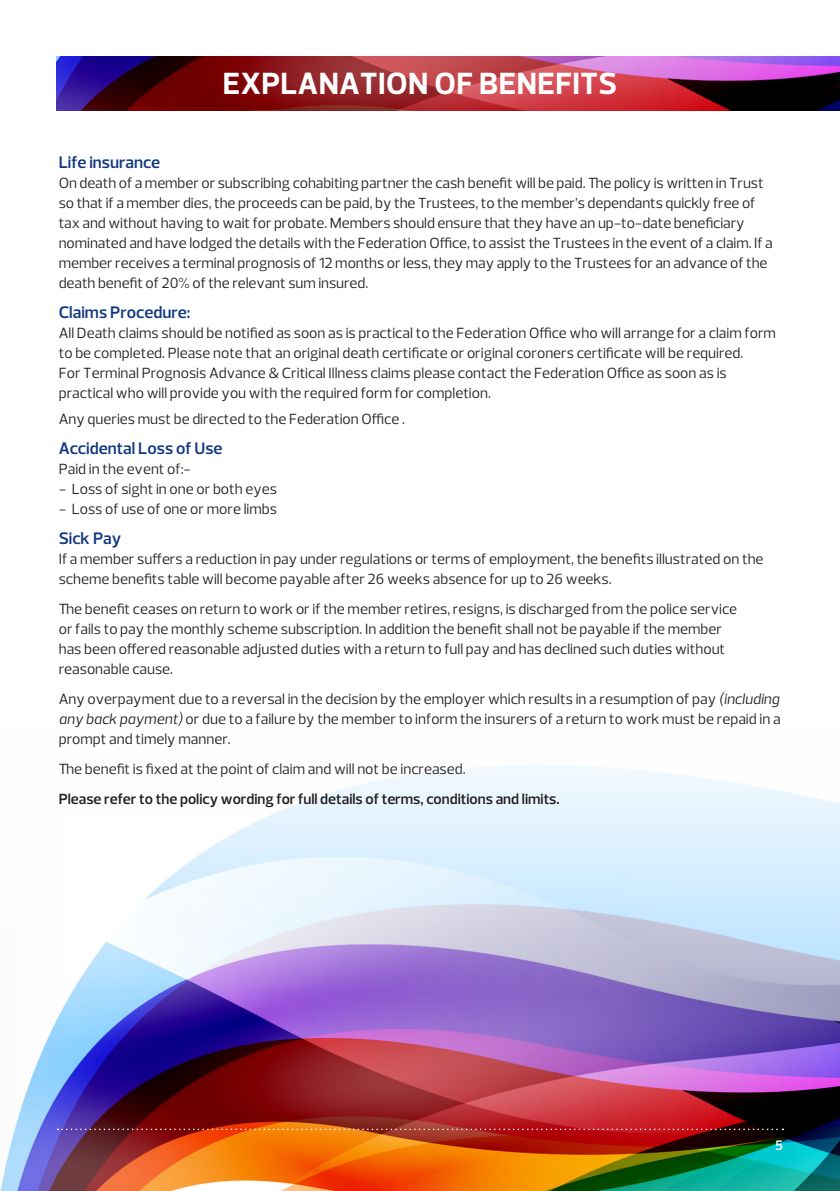
<style>
.page{position:relative;width:840px;height:1191px;background:#fff}
.page>*{position:absolute;margin:0;border:0;box-sizing:border-box;transform-origin:0 0}
.t1{font:700 31.2px "Prelo";letter-spacing:.015em;color:#fff}
.t2{font:600 17px "Prelo";color:#113880}
.t3{font:15px/20px "Prelo";color:#231f20}
.t4{font:600 15px "Prelo";color:#231f20}
.t5{font:600 14px "Prelo";color:#fff}
.s1{font-style:italic}
</style>
<div class="page">
<img style="left:0;top:992px;width:839px;height:199px">
<svg style="left:72px;top:765px;width:767px;height:227px"></svg>
<svg style="left:57px;top:1128px;width:726px;height:2px"></svg>
<img style="left:57px;top:57px;width:782px;height:53px">
<p class="t1" style="left:222px;top:64px;width:396px">EXPLANATION OF BENEFITS</p>
<p class="t2" style="left:59px;top:152px;width:103px">Life insurance</p>
<p class="t3" style="left:59px;top:173px;width:715px">On death of a member or subscribing cohabiting partner the cash benefit will be paid. The policy is written in Trust so that if a member dies, the proceeds can be paid, by the Trustees, to the member’s dependants quickly free of tax and without having to wait for probate. Members should ensure that they have an up-to-date beneficiary nominated and have lodged the details with the Federation Office, to assist the Trustees in the event of a claim. If a member receives a terminal prognosis of 12 months or less, they may apply to the Trustees for an advance of the death benefit of 20% of the relevant sum insured.</p>
<p class="t2" style="left:59px;top:302px;width:133px">Claims Procedure:</p>
<p class="t3" style="left:59px;top:323px;width:718px">All Death claims should be notified as soon as is practical to the Federation Office who will arrange for a claim form to be completed. Please note that an original death certificate or original coroners certificate will be required.</p>
<p class="t3" style="left:59px;top:363px;width:669px">For Terminal Prognosis Advance &amp; Critical Illness claims please contact the Federation Office as soon as is practical who will provide you with the required form for completion.</p>
<p class="t3" style="left:59px;top:409px;width:347px">Any queries must be directed to the Federation Office .</p>
<p class="t2" style="left:59px;top:438px;width:165px">Accidental Loss of Use</p>
<p class="t3" style="left:59px;top:459px;width:134px">Paid in the event of:-</p>
<p class="t3" style="left:59px;top:479px;width:220px">- Loss of sight in one or both eyes</p>
<p class="t3" style="left:59px;top:499px;width:220px">- Loss of use of one or more limbs</p>
<p class="t2" style="left:59px;top:528px;width:64px">Sick Pay</p>
<p class="t3" style="left:59px;top:549px;width:706px">If a member suffers a reduction in pay under regulations or terms of employment, the benefits illustrated on the scheme benefits table will become payable after 26 weeks absence for up to 26 weeks.</p>
<p class="t3" style="left:59px;top:599px;width:679px">The benefit ceases on return to work or if the member retires, resigns, is discharged from the police service</p>
<p class="t3" style="left:59px;top:619px;width:664px">or fails to pay the monthly scheme subscription. In addition the benefit shall not be payable if the member</p>
<p class="t3" style="left:59px;top:639px;width:667px">has been offered reasonable adjusted duties with a return to full pay and has declined such duties without reasonable cause.</p>
<p class="t3" style="left:59px;top:689px;width:723px;text-align:justify">Any overpayment due to a reversal in the decision by the employer which results in a resumption of pay <span class="s1">(including any back payment)</span> or due to a failure by the member to inform the insurers of a return to work must be repaid in a prompt and timely manner.</p>
<p class="t3" style="left:59px;top:759px;width:408px">The benefit is fixed at the point of claim and will not be increased.</p>
<p class="t4" style="left:59px;top:790px;width:502px">Please refer to the policy wording for full details of terms, conditions and limits.</p>
<p class="t5" style="left:774px;top:1137px;width:9px">5</p>
</div>
